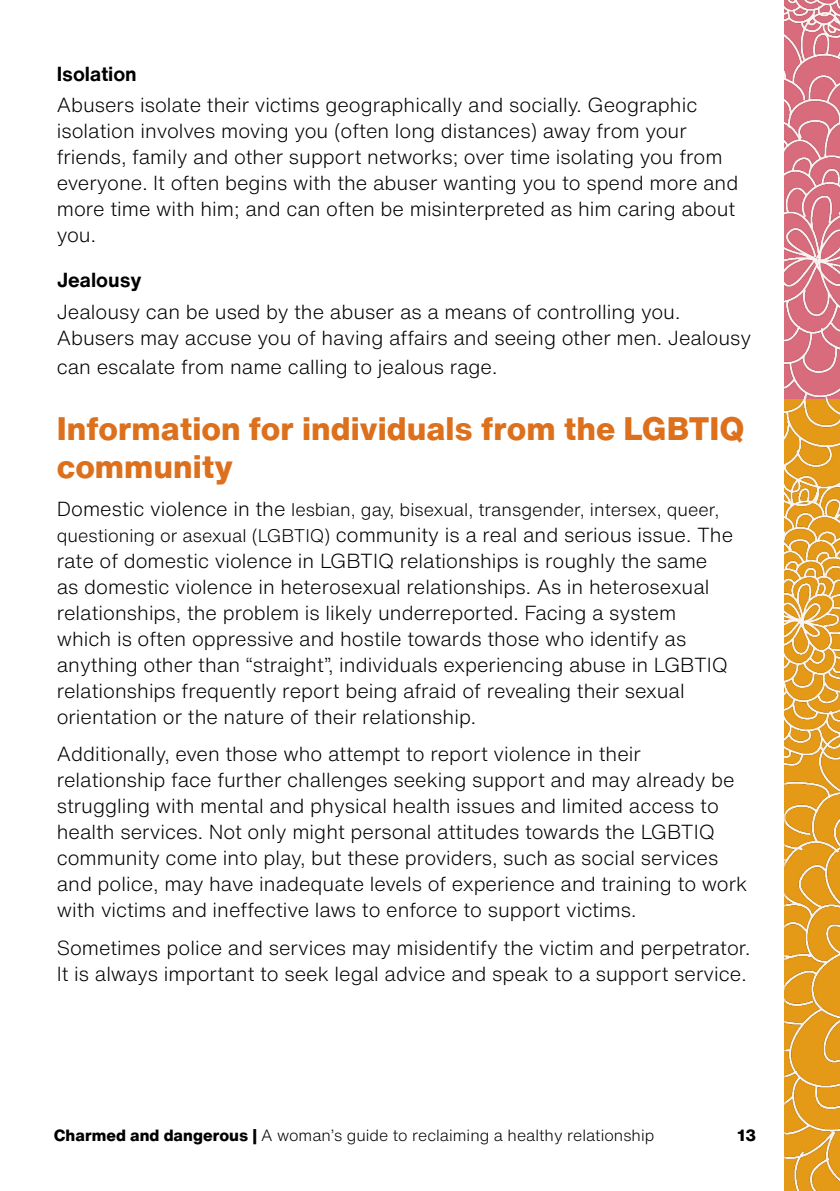
<style>
.page{position:relative;width:840px;height:1191px;background:#fff}
.page>*{position:absolute;margin:0;border:0;box-sizing:border-box;transform-origin:0 0}
.heading_1{font:800 32px/38px "Helvetica Now Text";color:#dc701c}
.TEXT{font:300 20px/26px "Helvetica Now Text";color:#000}
.heading_2{font:700 20px "Helvetica Now Text";color:#000}
.TEXT-2{font:300 18px "Helvetica Now Text";color:#000}
.t1{font:300 16px "Helvetica Now Text";color:#000}
.t2{font:800 16px "Helvetica Now Text";color:#000}
.s1{font-size:20px}
.s2{font-size:18px}
.s3{font-weight:800}
</style>
<div class="page">
<img style="left:784px;top:0;width:55px;height:1191px">
<p class="heading_2" style="left:57px;top:59px;width:82px">Isolation</p>
<p class="TEXT" style="left:57px;top:92px;width:682px">Abusers isolate their victims geographically and socially. Geographic isolation involves moving you (often long distances) away from your friends, family and other support networks; over time isolating you from everyone. It often begins with the abuser wanting you to spend more and more time with him; and can often be misinterpreted as him caring about you.</p>
<p class="heading_2" style="left:57px;top:265px;width:86px">Jealousy</p>
<p class="TEXT" style="left:57px;top:298px;width:695px">Jealousy can be used by the abuser as a means of controlling you.<br>Abusers may accuse you of having affairs and seeing other men. Jealousy</p>
<p class="TEXT" style="left:57px;top:353px;width:442px">can escalate from name calling to jealous rage.</p>
<p class="heading_1" style="left:57px;top:409px;width:688px">Information for individuals from the LGBTIQ community</p>
<p class="TEXT-2" style="left:57px;top:496px;width:663px"><span class="s1">Domestic violence in the</span> lesbian, gay, bisexual, transgender, intersex, queer,</p>
<p class="TEXT" style="left:57px;top:521px;width:677px"><span class="s2">questioning or asexual (LGBTIQ)</span> community is a real and serious issue. The rate of domestic violence in LGBTIQ relationships is roughly the same as domestic violence in heterosexual relationships. As in heterosexual relationships, the problem is likely underreported. Facing a system which is often oppressive and hostile towards those who identify as anything other than “straight”, individuals experiencing abuse in LGBTIQ relationships frequently report being afraid of revealing their sexual orientation or the nature of their relationship.</p>
<p class="TEXT" style="left:57px;top:740px;width:691px">Additionally, even those who attempt to report violence in their relationship face further challenges seeking support and may already be struggling with mental and physical health issues and limited access to health services. Not only might personal attitudes towards the LGBTIQ community come into play, but these providers, such as social services and police, may have inadequate levels of experience and training to work with victims and ineffective laws to enforce to support victims.</p>
<p class="TEXT" style="left:57px;top:933px;width:694px">Sometimes police and services may misidentify the victim and perpetrator.<br>It is always important to seek legal advice and speak to a support service.</p>
<p class="t1" style="left:54px;top:1122px;width:601px"><span class="s3">Charmed and dangerous |</span> A woman’s guide to reclaiming a healthy relationship</p>
<p class="t2" style="left:737px;top:1122px;width:21px">13</p>
</div>
